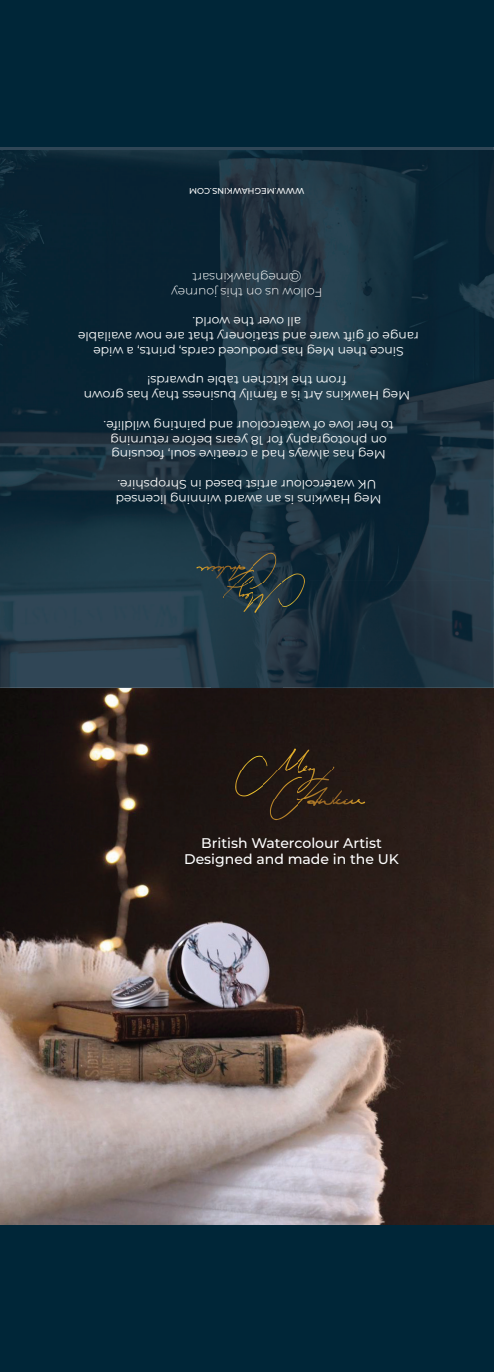
<style>
.page{position:relative;width:494px;height:1372px;background:#fff}
.page>*{position:absolute;margin:0;border:0;box-sizing:border-box;transform-origin:0 0}
.t1{font:500 14px/16.8px "Montserrat";color:#fff;text-align:center}
.t2{font:12.3px/14.8px "Montserrat";color:#fff;text-align:center}
.t3{font:300 12.3px/14.8px "Montserrat";color:#fff;text-align:center}
.t4{font:500 8.4px "Montserrat";color:#fff}
</style>
<div class="page">
<img style="left:0;top:688px;width:493px;height:538px">
<img style="left:229px;top:742px;width:138px;height:86px">
<div style="left:0;top:1226px;width:493px;height:146px;background:#002638"></div>
<svg style="left:0;top:146px;width:493px;height:4px;background:#233e4e"></svg>
<div style="left:0;top:2px;width:493px;height:144px;background:#002638"></div>
<img style="left:0;top:150px;width:493px;height:251px">
<img style="left:0;top:401px;width:211px;height:287px">
<img style="left:211px;top:401px;width:282px;height:179px">
<img style="left:282px;top:580px;width:211px;height:108px">
<img style="left:211px;top:618px;width:71px;height:70px">
<img style="left:194px;top:547px;width:115px;height:71px">
<p class="t4" style="left:304px;top:197px;width:117px;rotate:-180deg">WWW.MEGHAWKINS.COM</p>
<p class="t3" style="left:322px;top:300px;width:152px;rotate:-180deg">Follow us on this journey @meghawkinsart</p>
<p class="t2" style="left:418px;top:359px;width:342px;rotate:-180deg">Since then Meg has produced cards, prints, a wide range of gift ware and stationery that are now available all over the world.</p>
<p class="t2" style="left:409px;top:403px;width:327px;rotate:-180deg">Meg Hawkins Art is a family business thay has grown from the kitchen table upwards!</p>
<p class="t2" style="left:393px;top:463px;width:291px;rotate:-180deg">Meg has always had a creative soul, focusing on photography for 18 years before returning to her love of watercolour and painting wildlife.</p>
<p class="t2" style="left:381px;top:507px;width:267px;rotate:-180deg">Meg Hawkins is an award winning licensed<br>UK watercolour artist based in Shropshire.</p>
<p class="t1" style="left:184px;top:834px;width:216px">British Watercolour Artist<br>Designed and made in the UK</p>
</div>
